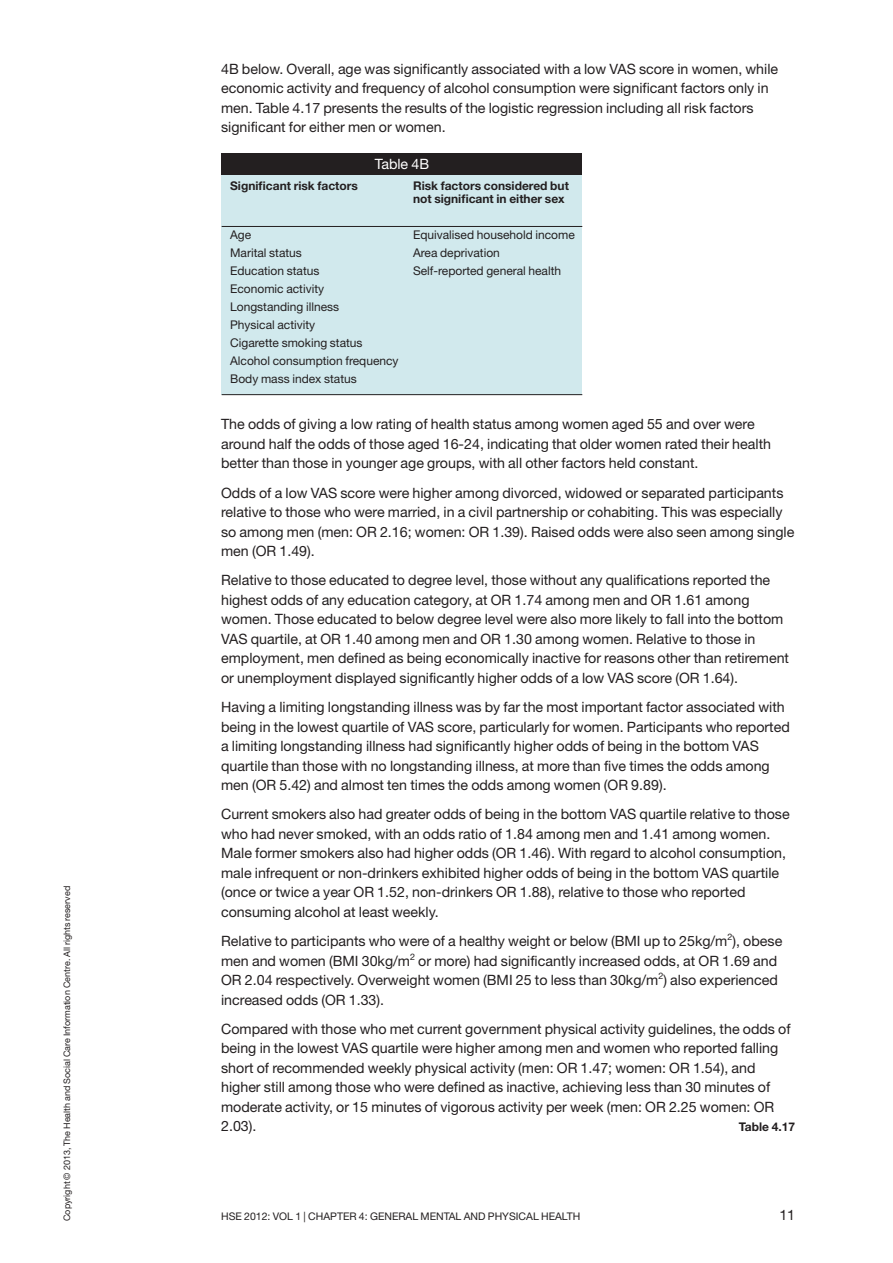
<style>
.page{position:relative;width:893px;height:1263px;background:#fff}
.page>*{position:absolute;margin:0;border:0;box-sizing:border-box;transform-origin:0 0}
.t1{font:14.25px/19.5px "Helvetica Neue";color:#231f20}
.t2{font:14.25px "Helvetica Neue";color:#fff}
.t3{font:12px/18px "Helvetica Neue";color:#231f20}
.t4{font:700 12px/13.5px "Helvetica Neue";color:#231f20}
.t5{font:10.5px "Helvetica Neue";color:#231f20}
.t6{font:9px "Helvetica Neue";color:#231f20}
</style>
<div class="page">
<div style="left:222px;top:175px;width:360px;height:220px;background:#d1e9ed"></div>
<div style="left:222px;top:154px;width:360px;height:21px;background:#231f20"></div>
<hr style="left:222px;top:226px;width:360px;height:1px;background:#231f20">
<hr style="left:222px;top:394px;width:360px;height:1px;background:#231f20">
<p class="t6" style="left:64px;top:1221px;width:337px;rotate:-90deg">Copyright © 2013, The Health and Social Care Information Centre. All rights reserved</p>
<p class="t1" style="left:221px;top:61px;width:559px">4B below. Overall, age was significantly associated with a low VAS score in women, while economic activity and frequency of alcohol consumption were significant factors only in men. Table 4.17 presents the results of the logistic regression including all risk factors significant for either men or women.</p>
<p class="t2" style="left:375px;top:159px;width:56px">Table 4B</p>
<p class="t4" style="left:230px;top:180px;width:129px">Significant risk factors</p>
<p class="t4" style="left:413px;top:180px;width:157px">Risk factors considered but not significant in either sex</p>
<p class="t3" style="left:230px;top:227px;width:23px">Age</p>
<p class="t3" style="left:413px;top:227px;width:163px">Equivalised household income</p>
<p class="t3" style="left:230px;top:245px;width:73px">Marital status</p>
<p class="t3" style="left:413px;top:245px;width:88px">Area deprivation</p>
<p class="t3" style="left:230px;top:263px;width:91px">Education status</p>
<p class="t3" style="left:413px;top:263px;width:150px">Self-reported general health</p>
<p class="t3" style="left:230px;top:281px;width:170px">Economic activity<br>Longstanding illness<br>Physical activity<br>Cigarette smoking status<br>Alcohol consumption frequency<br>Body mass index status</p>
<p class="t1" style="left:221px;top:416px;width:551px">The odds of giving a low rating of health status among women aged 55 and over were around half the odds of those aged 16-24, indicating that older women rated their health better than those in younger age groups, with all other factors held constant.</p>
<p class="t1" style="left:221px;top:484px;width:575px">Odds of a low VAS score were higher among divorced, widowed or separated participants relative to those who were married, in a civil partnership or cohabiting. This was especially so among men (men: OR 2.16; women: OR 1.39). Raised odds were also seen among single men (OR 1.49).</p>
<p class="t1" style="left:221px;top:572px;width:569px">Relative to those educated to degree level, those without any qualifications reported the highest odds of any education category, at OR 1.74 among men and OR 1.61 among women. Those educated to below degree level were also more likely to fall into the bottom VAS quartile, at OR 1.40 among men and OR 1.30 among women. Relative to those in employment, men defined as being economically inactive for reasons other than retirement or unemployment displayed significantly higher odds of a low VAS score (OR 1.64).</p>
<p class="t1" style="left:221px;top:699px;width:570px">Having a limiting longstanding illness was by far the most important factor associated with being in the lowest quartile of VAS score, particularly for women. Participants who reported a limiting longstanding illness had significantly higher odds of being in the bottom VAS quartile than those with no longstanding illness, at more than five times the odds among men (OR 5.42) and almost ten times the odds among women (OR 9.89).</p>
<p class="t1" style="left:221px;top:806px;width:570px">Current smokers also had greater odds of being in the bottom VAS quartile relative to those who had never smoked, with an odds ratio of 1.84 among men and 1.41 among women.<br>Male former smokers also had higher odds (OR 1.46). With regard to alcohol consumption, male infrequent or non-drinkers exhibited higher odds of being in the bottom VAS quartile (once or twice a year OR 1.52, non-drinkers OR 1.88), relative to those who reported consuming alcohol at least weekly.</p>
<p class="t1" style="left:221px;top:933px;width:563px">Relative to participants who were of a healthy weight or below (BMI up to 25kg/m<sup>2</sup>), obese men and women (BMI 30kg/m<sup>2</sup> or more) had significantly increased odds, at OR 1.69 and OR 2.04 respectively. Overweight women (BMI 25 to less than 30kg/m<sup>2</sup>) also experienced increased odds (OR 1.33).</p>
<p class="t1" style="left:221px;top:1020px;width:571px">Compared with those who met current government physical activity guidelines, the odds of being in the lowest VAS quartile were higher among men and women who reported falling short of recommended weekly physical activity (men: OR 1.47; women: OR 1.54), and higher still among those who were defined as inactive, achieving less than 30 minutes of moderate activity, or 15 minutes of vigorous activity per week (men: OR 2.25 women: OR 2.03).</p>
<p class="t4" style="left:739px;top:1121px;width:58px">Table 4.17</p>
<p class="t5" style="left:221px;top:1213px;width:361px">HSE 2012: VOL 1 | CHAPTER 4: GENERAL MENTAL AND PHYSICAL HEALTH</p>
<p class="t1" style="left:779px;top:1207px;width:17px">11</p>
</div>
